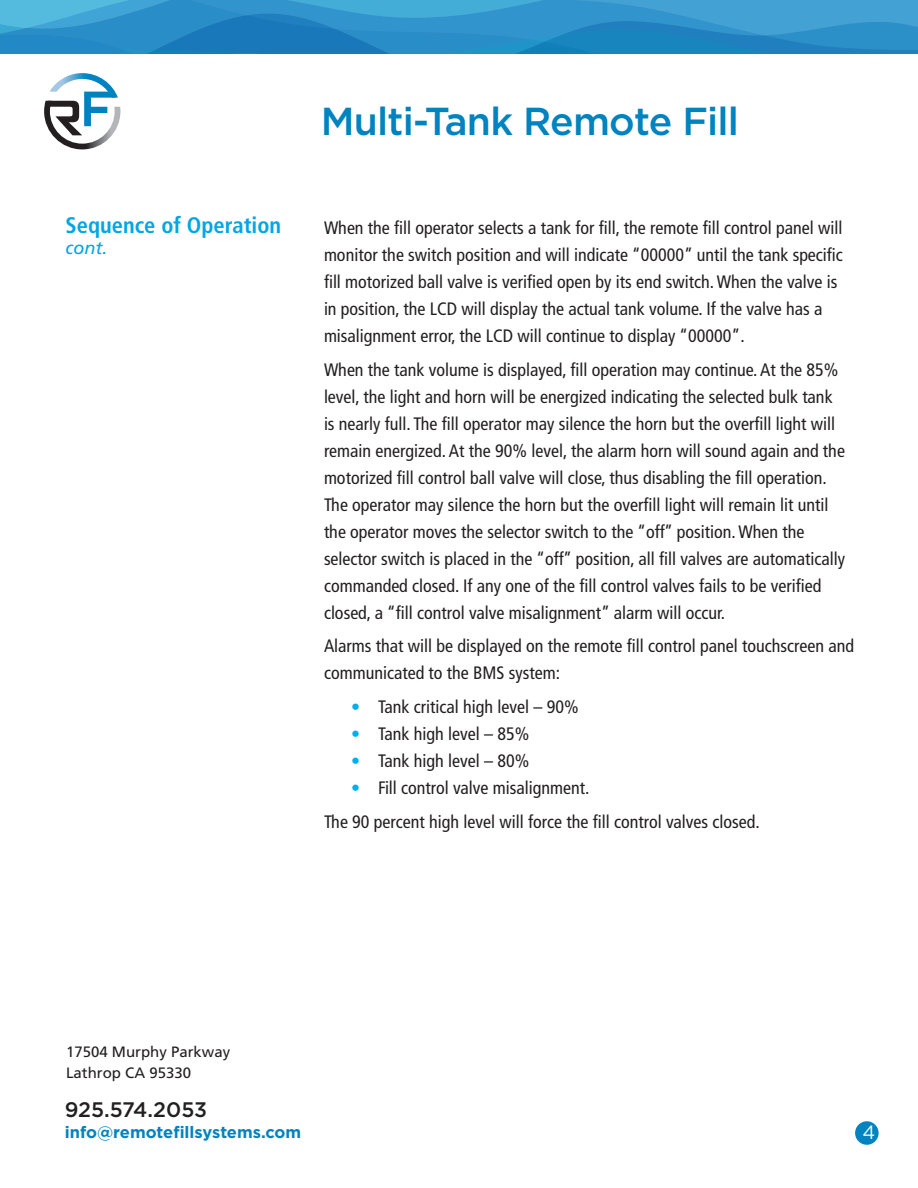
<style>
.page{position:relative;width:918px;height:1188px;background:#fff}
.page>*{position:absolute;margin:0;border:0;box-sizing:border-box;transform-origin:0 0}
.t1{font:500 39px "Gotham";letter-spacing:-.02em;color:#0083bf}
.t2{font:700 condensed 22.5px "Frutiger";color:#00a6e4}
.t3{font:500 21px "Gotham";letter-spacing:-.005em;color:#231f20}
.t4{font:19.2px "Gotham";color:#fff}
.t5{font:condensed 18px/27px "Frutiger";color:#231f20}
.t6{font:italic 18px "Frutiger";color:#00a6e4}
.t7{font:700 16.5px "Gotham";color:#0083bf}
.t8{font:15px/21px "Frutiger";color:#231f20}
.s1{color:#00aeef}
</style>
<div class="page">
<svg style="left:44px;top:73px;width:76px;height:76px"></svg>
<svg style="left:0;top:0;width:918px;height:54px;background:#2e91c9"></svg>
<div style="left:855px;top:1121px;width:24px;height:24px;background:#0083bf;border-radius:50%"></div>
<p class="t2" style="left:66px;top:212px;width:217px">Sequence of Operation</p>
<p class="t6" style="left:66px;top:237px;width:43px">cont.</p>
<p class="t1" style="left:321px;top:96px;width:420px">Multi-Tank Remote Fill</p>
<p class="t5" style="left:324px;top:214px;width:520px">When the fill operator selects a tank for fill, the remote fill control panel will monitor the switch position and will indicate “00000” until the tank specific fill motorized ball valve is verified open by its end switch. When the valve is in position, the LCD will display the actual tank volume. If the valve has a misalignment error, the LCD will continue to display “00000”.</p>
<p class="t5" style="left:324px;top:356px;width:523px">When the tank volume is displayed, fill operation may continue. At the 85% level, the light and horn will be energized indicating the selected bulk tank is nearly full. The fill operator may silence the horn but the overfill light will remain energized. At the 90% level, the alarm horn will sound again and the motorized fill control ball valve will close, thus disabling the fill operation.<br>The operator may silence the horn but the overfill light will remain lit until the operator moves the selector switch to the “off” position. When the selector switch is placed in the “off” position, all fill valves are automatically commanded closed. If any one of the fill control valves fails to be verified closed, a “fill control valve misalignment” alarm will occur.</p>
<p class="t5" style="left:324px;top:633px;width:532px">Alarms that will be displayed on the remote fill control panel touchscreen and communicated to the BMS system:</p>
<p class="t5" style="left:351px;top:694px;width:229px"><span class="s1">•</span> Tank critical high level – 90%</p>
<p class="t5" style="left:351px;top:721px;width:180px"><span class="s1">•</span> Tank high level – 85%</p>
<p class="t5" style="left:351px;top:748px;width:180px"><span class="s1">•</span> Tank high level – 80%</p>
<p class="t5" style="left:351px;top:775px;width:240px"><span class="s1">•</span> Fill control valve misalignment.</p>
<p class="t5" style="left:324px;top:808px;width:437px">The 90 percent high level will force the fill control valves closed.</p>
<p class="t8" style="left:66px;top:1041px;width:166px">17504 Murphy Parkway<br>Lathrop CA 95330</p>
<p class="t3" style="left:65px;top:1096px;width:144px">925.574.2053</p>
<p class="t7" style="left:65px;top:1121px;width:238px">info@remotefillsystems.com</p>
<p class="t4" style="left:863px;top:1120px;width:14px">4</p>
</div>
